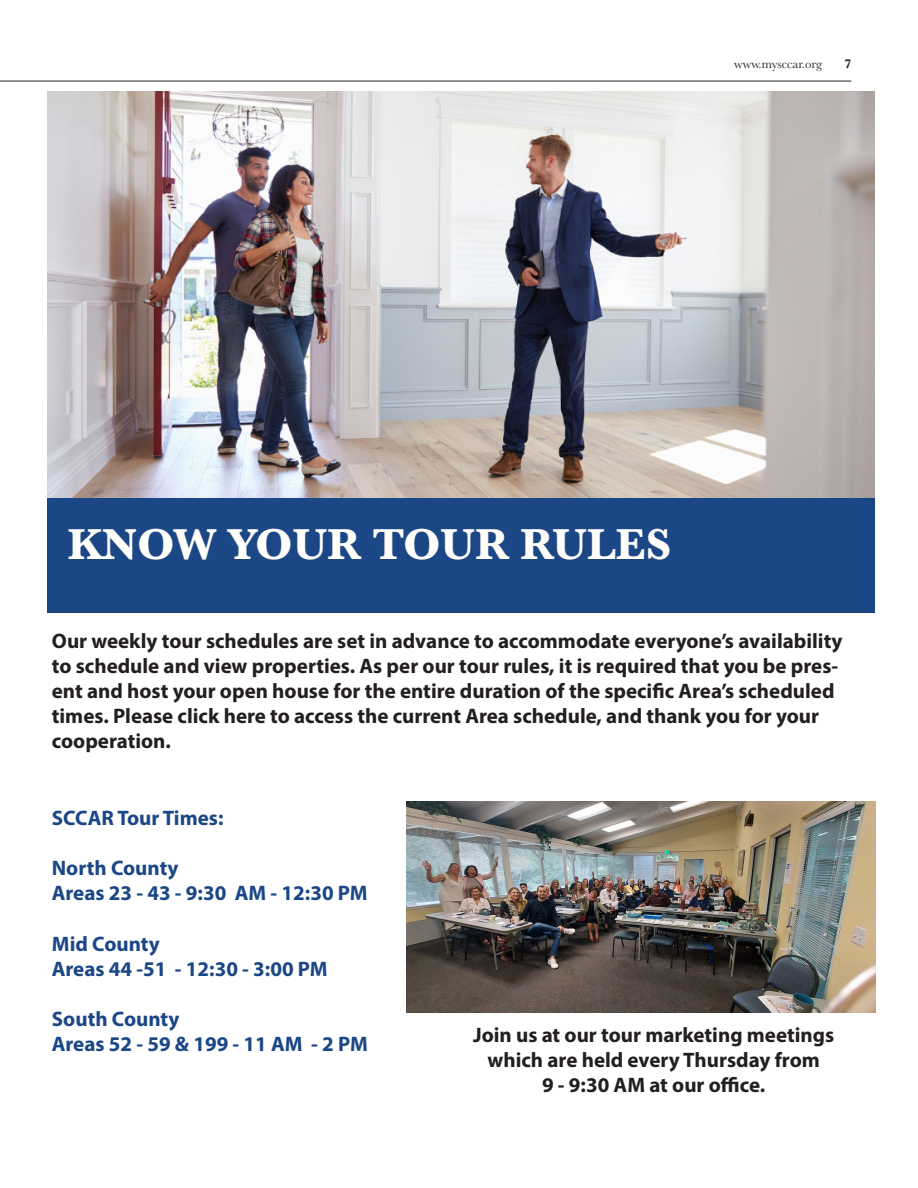
<style>
.page{position:relative;width:918px;height:1188px;background:#fff}
.page>*{position:absolute;margin:0;border:0;box-sizing:border-box;transform-origin:0 0}
.t1{font:700 45px "Baskerville";color:#fffefa}
.t2{font:700 21px/25.2px "Myriad Pro";color:#231f20}
.t3{font:700 21px/25.2px "Myriad Pro";color:#1b4786}
.t4{font:12.75px "Baskerville";color:#231f20}
.t5{font:700 12.75px "Baskerville";color:#231f20}
</style>
<div class="page">
<hr style="left:0;top:81px;width:851px;height:1px;background:#231f20">
<img style="left:47px;top:92px;width:828px;height:434px">
<div style="left:48px;top:498px;width:827px;height:115px;background:#1b4786"></div>
<img style="left:406px;top:801px;width:470px;height:212px">
<p class="t4" style="left:734px;top:56px;width:89px">www.mysccar.org</p>
<p class="t5" style="left:844px;top:55px;width:8px">7</p>
<p class="t1" style="left:68px;top:513px;width:605px">KNOW YOUR TOUR RULES</p>
<p class="t2" style="left:52px;top:627px;width:792px">Our weekly tour schedules are set in advance to accommodate everyone’s availability to schedule and view properties. As per our tour rules, it is required that you be pres&shy;ent and host your open house for the entire duration of the specific Area’s scheduled times. Please click here to access the current Area schedule, and thank you for your cooperation.</p>
<p class="t3" style="left:52px;top:804px;width:173px">SCCAR Tour Times:</p>
<p class="t3" style="left:52px;top:855px;width:317px">North County<br>Areas 23 - 43 - 9:30 AM - 12:30 PM</p>
<p class="t3" style="left:52px;top:930px;width:277px">Mid County<br>Areas 44 -51 - 12:30 - 3:00 PM</p>
<p class="t3" style="left:52px;top:1006px;width:129px">South County</p>
<p class="t3" style="left:52px;top:1031px;width:317px">Areas 52 - 59 &amp; 199 - 11 AM - 2 PM</p>
<p class="t2" style="left:473px;top:1021px;width:363px;text-align:center">Join us at our tour marketing meetings which are held every Thursday from<br>9 - 9:30 AM at our office.</p>
</div>
